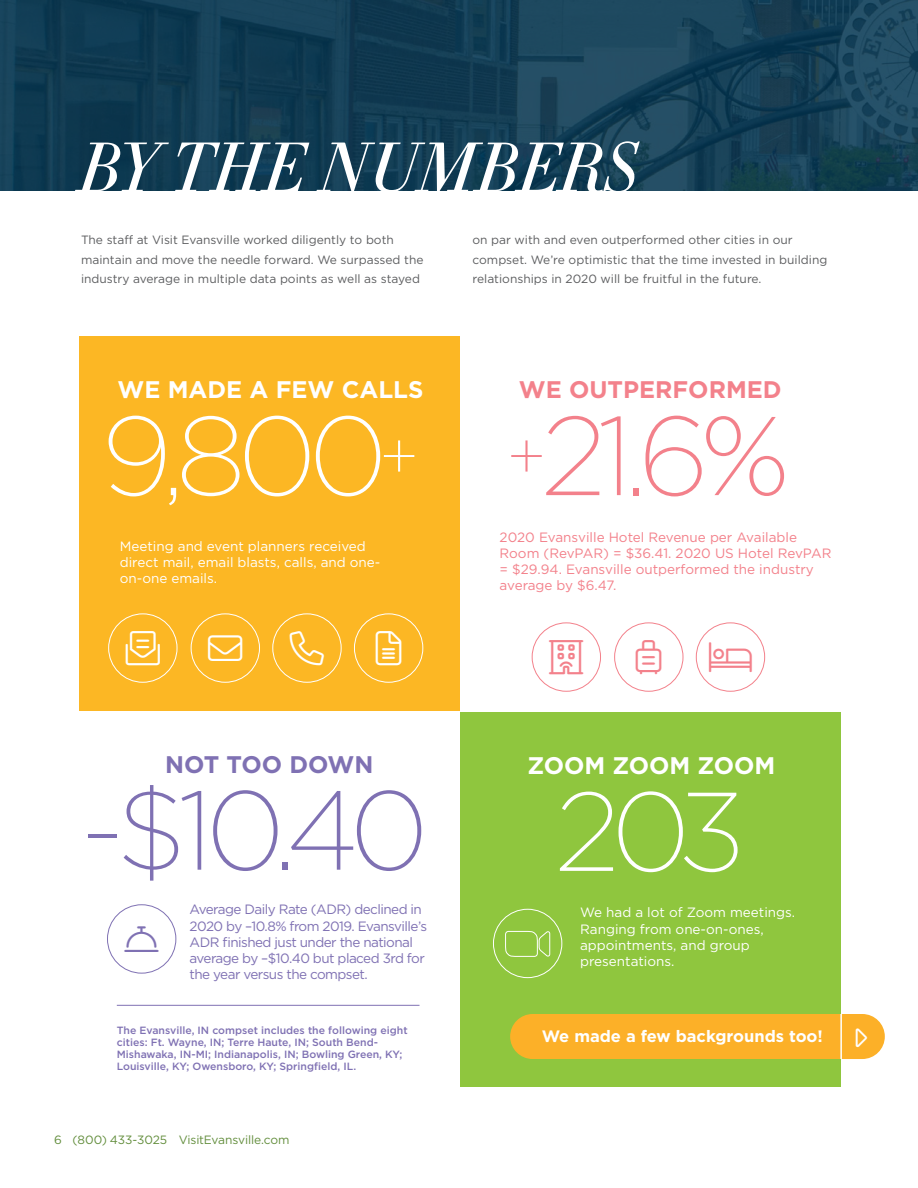
<style>
.page{position:relative;width:918px;height:1188px;background:#fff}
.page>*{position:absolute;margin:0;border:0;box-sizing:border-box;transform-origin:0 0}
.t1{font:200 111.75px "Gotham";letter-spacing:-.075em;color:#fff}
.t2{font:200 111.75px "Gotham";color:#7f71b3}
.t3{font:200 111.75px "Gotham";color:#f3818b}
.t4{font:italic 300 69px "Didot HTF 06";letter-spacing:-.01em;color:#fff}
.t5{font:700 24px "Gotham";color:#fff}
.t6{font:700 24px "Gotham";color:#f3818b}
.t7{font:700 24px "Gotham";color:#7f71b3}
.t8{font:700 16.5px "Gotham";color:#fff}
.t9{font:13.5px/16.2px "Gotham";color:#fff}
.t10{font:13.5px/16.2px "Gotham";letter-spacing:-.04em;color:#7f71b3}
.t11{font:13.5px/16.2px "Gotham";color:#f3818b}
.t12{font:12px/19.5px "Gotham";color:#5d5e60}
.t13{font:12px "Gotham";letter-spacing:-.01em;color:#638e3d}
.t14{font:500 10.5px/12px "Gotham";color:#7f71b3}
.s1{font-size:65.1px}
</style>
<div class="page">
<div style="left:107px;top:904px;width:69px;height:70px;border:1px solid #7f71b3;border-radius:50%"></div>
<div style="left:79px;top:337px;width:380px;height:374px;background:#fcb724"></div>
<div style="left:108px;top:613px;width:69px;height:70px;border:1px solid #fff;border-radius:50%"></div>
<div style="left:191px;top:613px;width:69px;height:70px;border:1px solid #fff;border-radius:50%"></div>
<div style="left:272px;top:613px;width:70px;height:70px;border:1px solid #fff;border-radius:50%"></div>
<div style="left:354px;top:613px;width:69px;height:70px;border:1px solid #fff;border-radius:50%"></div>
<div style="left:532px;top:622px;width:69px;height:70px;border:1px solid #f3818b;border-radius:50%"></div>
<div style="left:614px;top:622px;width:69px;height:70px;border:1px solid #f3818b;border-radius:50%"></div>
<div style="left:696px;top:622px;width:69px;height:70px;border:1px solid #f3818b;border-radius:50%"></div>
<div style="left:460px;top:712px;width:380px;height:375px;background:#8fc63e"></div>
<div style="left:493px;top:909px;width:69px;height:69px;border:1px solid #fff;border-radius:50%"></div>
<svg style="left:505px;top:930px;width:46px;height:27px"></svg>
<div style="left:510px;top:1014px;width:375px;height:45px;background:#fcb028;border-radius:23px"></div>
<hr style="left:840px;top:1014px;width:2px;height:45px;background:#fff">
<hr style="left:117px;top:1005px;width:303px;height:1px;background:#7f71b3">
<svg style="left:0;top:0;width:918px;height:191px;background:#143e55"></svg>
<p class="t4" style="left:79px;top:124px;width:561px">BY THE NUMBERS</p>
<p class="t12" style="left:81px;top:230px;width:344px">The staff at Visit Evansville worked diligently to both maintain and move the needle forward. We surpassed the industry average in multiple data points as well as stayed</p>
<p class="t12" style="left:472px;top:230px;width:356px">on par with and even outperformed other cities in our compset. We’re optimistic that the time invested in building relationships in 2020 will be fruitful in the future.</p>
<p class="t5" style="left:118px;top:374px;width:307px">WE MADE A FEW CALLS</p>
<p class="t1" style="left:102px;top:386px;width:319px">9,800<span class="s1">+</span></p>
<p class="t9" style="left:120px;top:537px;width:262px">Meeting and event planners received direct mail, email blasts, calls, and one&shy;on-one emails.</p>
<p class="t7" style="left:165px;top:749px;width:210px">NOT TOO DOWN</p>
<p class="t2" style="left:81px;top:761px;width:350px">-$10.40</p>
<p class="t10" style="left:190px;top:901px;width:239px">Average Daily Rate (ADR) declined in 2020 by –10.8% from 2019. Evansville’s ADR finished just under the national average by –$10.40 but placed 3rd for the year versus the compset.</p>
<p class="t14" style="left:117px;top:1024px;width:292px">The Evansville, IN compset includes the following eight cities: Ft. Wayne, IN; Terre Haute, IN; South Bend-Mishawaka, IN-MI; Indianapolis, IN; Bowling Green, KY; Louisville, KY; Owensboro, KY; Springfield, IL.</p>
<p class="t13" style="left:54px;top:1133px;width:237px">6 (800) 433-3025 VisitEvansville.com</p>
<p class="t6" style="left:519px;top:374px;width:264px">WE OUTPERFORMED</p>
<p class="t3" style="left:507px;top:386px;width:285px"><span class="s1">+</span>21.6%</p>
<p class="t11" style="left:500px;top:528px;width:333px">2020 Evansville Hotel Revenue per Available Room (RevPAR) = $36.41. 2020 US Hotel RevPAR = $29.94. Evansville outperformed the industry average by $6.47.</p>
<p class="t5" style="left:528px;top:750px;width:249px">ZOOM ZOOM ZOOM</p>
<p class="t1" style="left:555px;top:762px;width:190px">203</p>
<p class="t9" style="left:580px;top:904px;width:217px">We had a lot of Zoom meetings.<br>Ranging from one-on-ones, appointments, and group presentations.</p>
<p class="t8" style="left:542px;top:1025px;width:283px">We made a few backgrounds too!</p>
</div>
